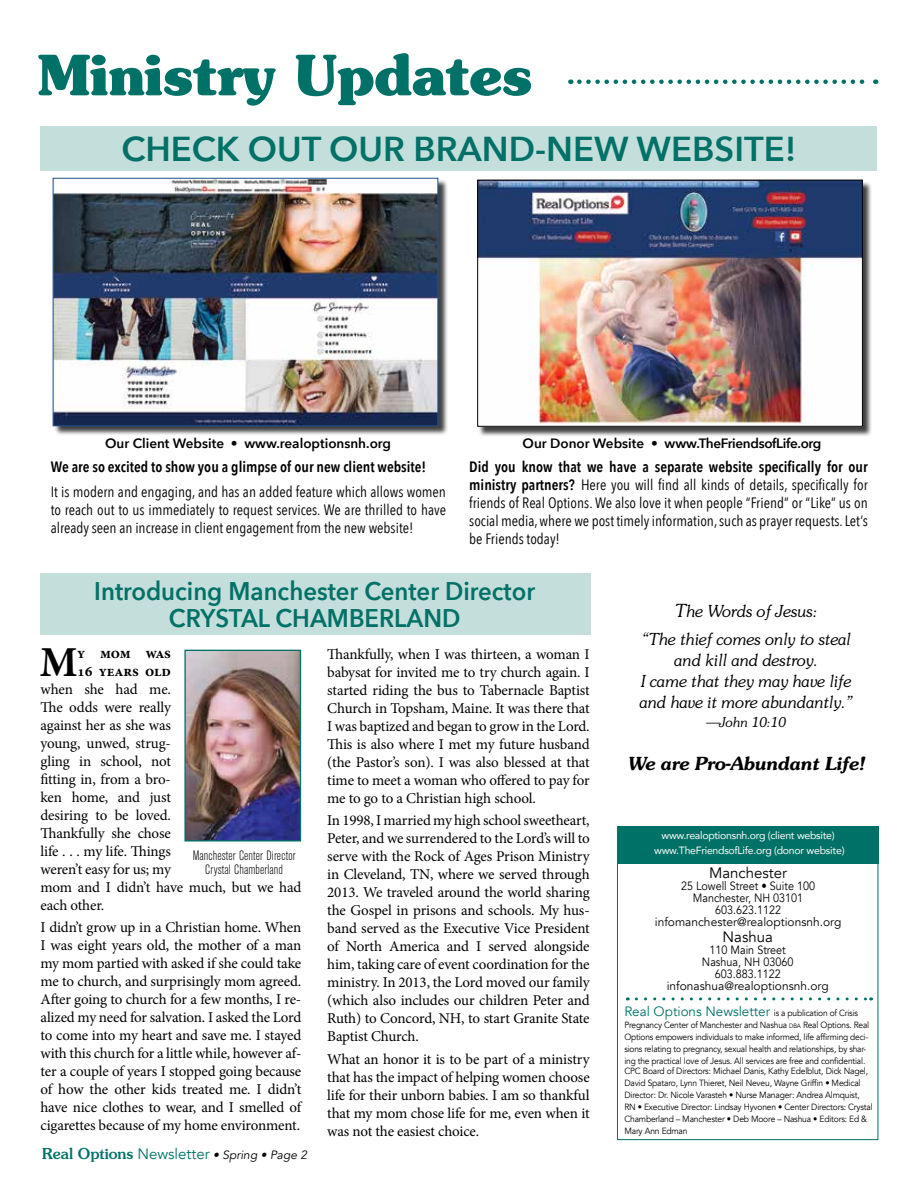
<style>
.page{position:relative;width:918px;height:1188px;background:#fff}
.page>*{position:absolute;margin:0;border:0;box-sizing:border-box;transform-origin:0 0}
.t1{font:700 55.5px "Souvenir";color:#007166}
.t2{font:700 42.75px "Minion Pro";color:#000}
.t3{font:600 34.5px "Avenir Next";color:#007166}
.t4{font:600 25.5px/27px "Avenir Next";color:#007166;text-align:center;scale:.94 1}
.t5{font:italic 600 18px "Souvenir";letter-spacing:-.03em;color:#000}
.t6{font:italic 300 16.5px/21px "Souvenir";letter-spacing:-.03em;color:#000;text-align:center}
.t7{font:15px/18px "Minion Pro";letter-spacing:-.015em;color:#000;text-align:justify}
.t8{font:15px/18px "Avenir Next Condensed";color:#000;text-align:justify}
.t9{font:600 15px "Avenir Next Condensed";color:#000}
.t10{font:700 15px/18px "Minion Pro";letter-spacing:-.01em;color:#000}
.t11{font:15px "Avenir";color:#000}
.t12{font:300 condensed 13.5px/13.5px "Akzidenz Grotesk BE";letter-spacing:.01em;color:#000;text-align:center}
.t13{font:600 13.5px "Avenir Next";letter-spacing:-.025em;color:#000}
.t14{font:600 13.5px "Avenir Next";color:#000}
.t15{font:italic 300 13.5px "Souvenir";letter-spacing:-.03em;color:#000}
.t16{font:12px/12px "Avenir";color:#000;text-align:center;scale:.9 1}
.t17{font:italic 12px "Avenir";color:#000}
.t18{font:10.5px/15px "Avenir";letter-spacing:-.025em;color:#fff;text-align:center}
.t19{font:9px/12px "Avenir";letter-spacing:-.02em;color:#000;scale:.94 1}
.t20{font:9px/12px "Avenir";letter-spacing:-.02em;color:#000;scale:.93 1}
.s1{font-weight:600}
.s2{font-family:"Souvenir";font-weight:500;font-style:normal;font-size:15px;color:#007166}
.s3{font-style:normal;font-size:15px;color:#007166}
.s4{font-size:18px}
.s5{font-size:13.5px;color:#007166}
.s6{font-size:6.3px}
</style>
<div class="page">
<svg style="left:579px;top:80px;width:297px;height:4px"></svg>
<div style="left:617px;top:826px;width:261px;height:314px;border:1px solid #007166"></div>
<div style="left:618px;top:826px;width:260px;height:37px;background:#007166"></div>
<svg style="left:636px;top:997px;width:236px;height:3px"></svg>
<div style="left:40px;top:573px;width:551px;height:62px;background:#c4dedc"></div>
<img style="left:186px;top:652px;width:113px;height:188px">
<div style="left:184px;top:650px;width:117px;height:192px;border:1px solid #007166"></div>
<div style="left:40px;top:126px;width:837px;height:45px;background:#c4dedc"></div>
<div style="left:54px;top:179px;width:394px;height:257px;background:#000;opacity:.75"></div>
<img style="left:55px;top:180px;width:381px;height:244px">
<div style="left:53px;top:178px;width:385px;height:248px;border:1px solid #22518d"></div>
<div style="left:478px;top:181px;width:395px;height:256px;background:#000;opacity:.75"></div>
<img style="left:479px;top:182px;width:382px;height:243px">
<div style="left:477px;top:180px;width:386px;height:247px;border:1px solid #000"></div>
<h1 class="t1" style="left:38px;top:40px;width:497px">Ministry Updates</h1>
<h3 class="t3" style="left:121px;top:119px;width:677px">Check out our Brand-new Website!</h3>
<p class="t14" style="left:105px;top:432px;width:287px">Our Client Website • www.realoptionsnh.org</p>
<p class="t13" style="left:523px;top:432px;width:300px">Our Donor Website • www.TheFriendsofLife.org</p>
<p class="t9" style="left:51px;top:454px;width:377px">We are so excited to show you a glimpse of our new client website!</p>
<p class="t8" style="left:51px;top:482px;width:397px">It is modern and engaging, and has an added feature which allows women to reach out to us immediately to request services. We are thrilled to have already seen an increase in client engagement from the new website!</p>
<p class="t8" style="left:469px;top:457px;width:400px"><span class="s1">Did you know that we have a separate website specifically for our ministry partners?</span> Here you will find all kinds of details, specifically for friends of Real Options. We also love it when people “Friend” or “Like” us on social media, where we post timely information, such as prayer requests. Let’s be Friends today!</p>
<h3 class="t4" style="left:94px;top:577px;width:470px">Introducing Manchester Center Director<br>Crystal Cham berland</h3>
<p class="t7" style="left:327px;top:645px;width:264px">Thankfully, when I was thirteen, a woman I babysat for invited me to try church again. I started riding the bus to Tabernacle Baptist Church in Topsham, Maine. It was there that I was baptized and began to grow in the Lord.<br>This is also where I met my future husband (the Pastor’s son). I was also blessed at that time to meet a woman who offered to pay for me to go to a Christian high school.</p>
<p class="t7" style="left:327px;top:812px;width:264px">In 1998, I married my high school sweetheart, Peter, and we surrendered to the Lord’s will to serve with the Rock of Ages Prison Ministry in Cleveland, TN, where we served through 2013. We traveled around the world sharing the Gospel in prisons and schools. My hus&shy;band served as the Executive Vice President of North America and I served alongside him, taking care of event coordination for the ministry. In 2013, the Lord moved our family (which also includes our children Peter and Ruth) to Concord, NH, to start Granite State Baptist Church.</p>
<p class="t7" style="left:327px;top:1050px;width:264px">What an honor it is to be part of a ministry that has the impact of helping women choose life for their unborn babies. I am so thankful that my mom chose life for me, even when it was not the easiest choice.</p>
<h2 class="t2" style="left:40px;top:632px;width:39px">M</h2>
<p class="t10" style="left:77px;top:644px;width:95px">y mom was<br>16 years old</p>
<p class="t7" style="left:41px;top:680px;width:262px;text-align:left">when she had me.<br>The odds were really<br>against her as she was<br>young, unwed, strug-<br>gling in school, not<br>fitting in, from a bro-<br>ken home, and just<br>desiring to be loved.<br>Thankfully she chose<br>life . . . my life. Things<br>weren’t easy for us; my<br>mom and I didn’t have much, but we had each other.</p>
<p class="t7" style="left:41px;top:918px;width:262px">I didn’t grow up in a Christian home. When I was eight years old, the mother of a man my mom partied with asked if she could take me to church, and surprisingly mom agreed.<br>After going to church for a few months, I re&shy;alized my need for salvation. I asked the Lord to come into my heart and save me. I stayed with this church for a little while, however af&shy;ter a couple of years I stopped going because of how the other kids treated me. I didn’t have nice clothes to wear, and I smelled of cigarettes because of my home environment.</p>
<p class="t12" style="left:193px;top:849px;width:104px">Manchester Center Director<br>Crystal Chamberland</p>
<p class="t17" style="left:42px;top:1148px;width:266px"><span class="s2">Real Options</span> <span class="s3">Newsletter</span> • Spring • Page 2</p>
<p class="t6" style="left:641px;top:597px;width:211px;line-height:27.8px"><span class="s4">T</span>he Words of Jesus:<br>“The thief comes only to steal</p>
<p class="t6" style="left:639px;top:649px;width:215px">and kill and destroy.<br>I came that they may have life and have it more abundantly.”</p>
<p class="t15" style="left:706px;top:714px;width:82px">—John 10:10</p>
<p class="t5" style="left:628px;top:752px;width:239px">We are Pro-Abundant Life!</p>
<p class="t18" style="left:654px;top:828px;width:192px">www.realoptionsnh.org (client website) www.TheFriendsofLife.org (donor website)</p>
<p class="t11" style="left:709px;top:864px;width:80px">Manchester</p>
<p class="t16" style="left:655px;top:880px;width:209px">25 Lowell Street • Suite 100<br>Manchester, NH 03101<br>603.623.1122 infomanchester@realoptionsnh.org</p>
<p class="t11" style="left:723px;top:928px;width:52px">Nashua</p>
<p class="t16" style="left:667px;top:944px;width:182px">110 Main Street<br>Nashua, NH 03060<br>603.883.1122 infonashua@realoptionsnh.org</p>
<p class="t20" style="left:624px;top:1007px;width:265px"><span class="s5">Real Options Newsletter</span> is a publication of Crisis Pregnancy Center of Manchester and Nashua <span class="s6">dba</span> Real Options. Real Options empowers individuals to make informed, life affirming deci&shy;sions relating to pregnancy, sexual health and relationships, by shar&shy;ing the practical love of Jesus. All services are free and confidential.</p>
<p class="t19" style="left:624px;top:1066px;width:266px">CPC Board of Directors: Michael Danis, Kathy Edelblut, Dick Nagel, David Spataro, Lynn Thieret, Neil Neveu, Wayne Griffin • Medical Director: Dr. Nicole Varasteh • Nurse Manager: Andrea Almquist, RN • Executive Director: Lindsay Hyvonen • Center Directors: Crystal Chamberland – Manchester • Deb Moore – Nashua • Editors: Ed &amp; Mary Ann Edman</p>
</div>
